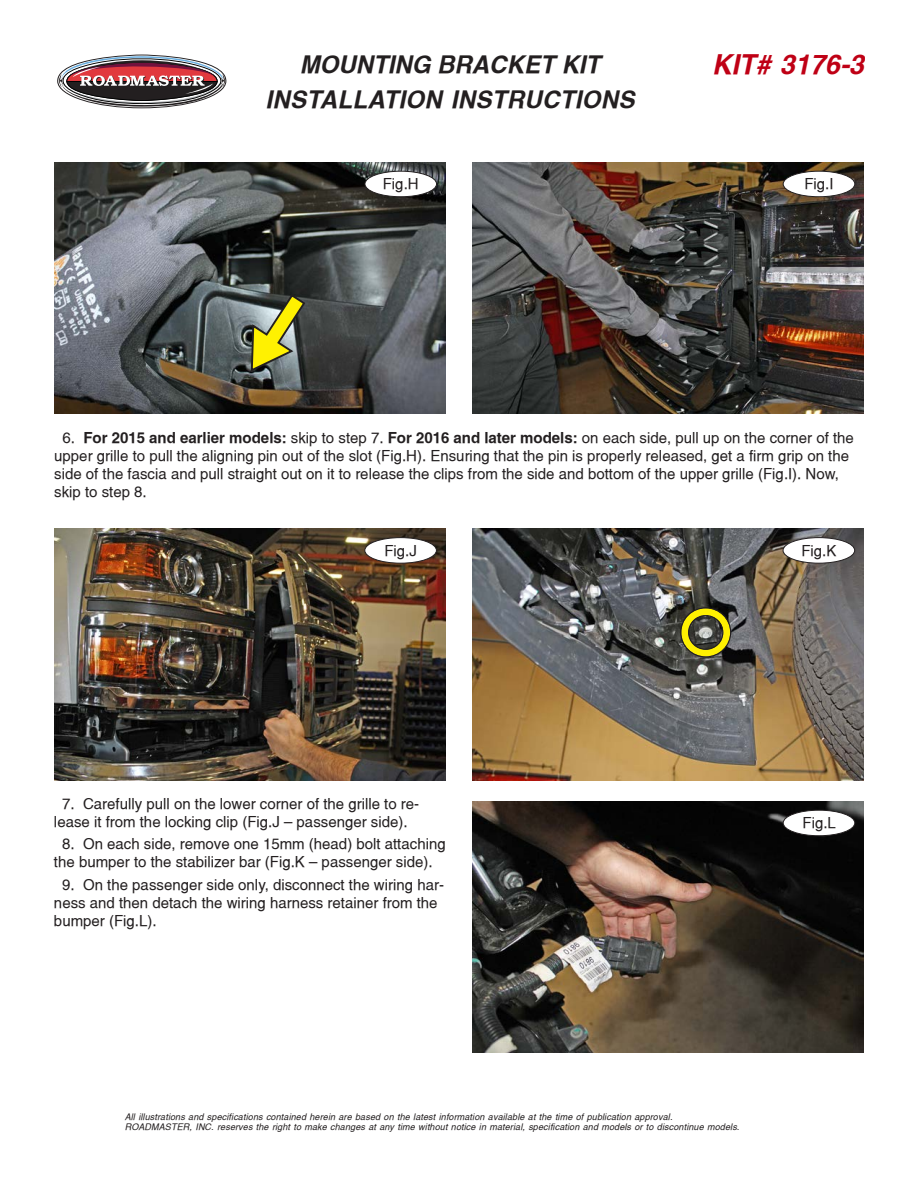
<style>
.page{position:relative;width:918px;height:1188px;background:#fff}
.page>*{position:absolute;margin:0;border:0;box-sizing:border-box;transform-origin:0 0}
.t1{font:italic 700 27px "Switzerland";color:#bf0015}
.t2{font:italic 700 24px/34.3px "Switzerland";letter-spacing:.015em;color:#231f20;text-align:center}
.Helv_10pt{font:15px/18px "Switzerland";color:#231f20}
.Helv_10pt-2{font:italic 9px/10.5px "Switzerland";letter-spacing:.015em;color:#231f20}
.s1{font-weight:700}
</style>
<div class="page">
<img style="left:54px;top:528px;width:392px;height:252px">
<img style="left:472px;top:528px;width:392px;height:252px">
<div style="left:365px;top:538px;width:71px;height:25px;background:#fff;border-radius:50%"></div>
<div style="left:365px;top:537px;width:72px;height:26px;border:1px solid #231f20;border-radius:50%"></div>
<div style="left:783px;top:538px;width:72px;height:25px;background:#fff;border-radius:50%"></div>
<div style="left:783px;top:537px;width:72px;height:26px;border:1px solid #231f20;border-radius:50%"></div>
<svg style="left:57px;top:55px;width:170px;height:54px"></svg>
<div style="left:681px;top:608px;width:49px;height:49px;border:7px solid #fff101;border-radius:50%"></div>
<div style="left:680px;top:607px;width:51px;height:51px;border:1px solid #231f20;border-radius:50%"></div>
<div style="left:688px;top:615px;width:35px;height:35px;border:1px solid #231f20;border-radius:50%"></div>
<img style="left:472px;top:801px;width:392px;height:252px">
<div style="left:783px;top:810px;width:72px;height:26px;background:#fff;border-radius:50%"></div>
<div style="left:783px;top:810px;width:72px;height:26px;border:1px solid #231f20;border-radius:50%"></div>
<img style="left:54px;top:162px;width:392px;height:252px">
<img style="left:472px;top:162px;width:392px;height:252px">
<div style="left:365px;top:171px;width:72px;height:26px;background:#fff;border-radius:50%"></div>
<div style="left:365px;top:171px;width:72px;height:26px;border:1px solid #231f20;border-radius:50%"></div>
<div style="left:783px;top:171px;width:72px;height:26px;background:#fff;border-radius:50%"></div>
<div style="left:783px;top:171px;width:72px;height:26px;border:1px solid #231f20;border-radius:50%"></div>
<svg style="left:249px;top:293px;width:58px;height:80px"></svg>
<p class="t2" style="left:266px;top:47px;width:370px">MOUNTING BRACKET KIT<br>INSTALLATION INSTRUCTIONS</p>
<h1 class="t1" style="left:712px;top:49px;width:154px">KIT# 3176-3</h1>
<p class="Helv_10pt" style="left:383px;top:175px;width:37px">Fig.H</p>
<p class="Helv_10pt" style="left:804px;top:175px;width:31px">Fig.I</p>
<p class="Helv_10pt" style="left:54px;top:429px;width:801px;text-indent:8px">6. <span class="s1">For 2015 and earlier models:</span> skip to step 7. <span class="s1">For 2016 and later models:</span> on each side, pull up on the corner of the upper grille to pull the aligning pin out of the slot (Fig.H). Ensuring that the pin is properly released, get a firm grip on the side of the fascia and pull straight out on it to release the clips from the side and bottom of the upper grille (Fig.I). Now, skip to step 8.</p>
<p class="Helv_10pt" style="left:384px;top:541px;width:34px">Fig.J</p>
<p class="Helv_10pt" style="left:801px;top:541px;width:37px">Fig.K</p>
<p class="Helv_10pt" style="left:54px;top:795px;width:367px;text-indent:8px">7. Carefully pull on the lower corner of the grille to re&shy;lease it from the locking clip (Fig.J — passenger side).</p>
<p class="Helv_10pt" style="left:54px;top:835px;width:393px;text-indent:8px">8. On each side, remove one 15mm (head) bolt attaching the bumper to the stabilizer bar (Fig.K — passenger side).</p>
<p class="Helv_10pt" style="left:54px;top:876px;width:392px;text-indent:8px">9. On the passenger side only, disconnect the wiring har&shy;ness and then detach the wiring harness retainer from the bumper (Fig.L).</p>
<p class="Helv_10pt" style="left:803px;top:814px;width:35px">Fig.L</p>
<p class="Helv_10pt-2" style="left:125px;top:1111px;width:616px">All illustrations and specifications contained herein are based on the latest information available at the time of publication approval.<br>ROADMASTER, INC. reserves the right to make changes at any time without notice in material, specification and models or to discontinue models.</p>
</div>
